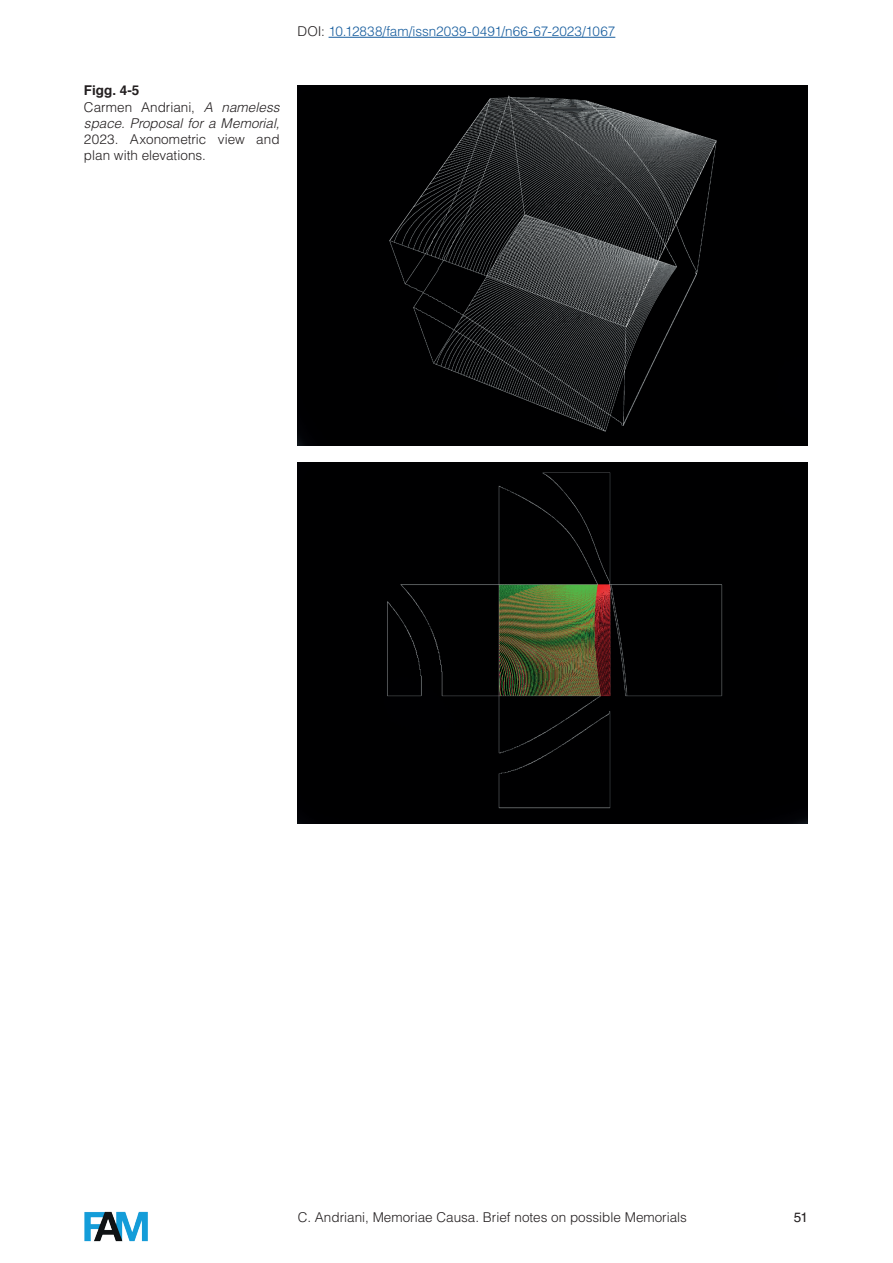
<style>
.page{position:relative;width:893px;height:1263px;background:#fff}
.page>*{position:absolute;margin:0;border:0;box-sizing:border-box;transform-origin:0 0}
.t1{font:300 13.5px/16.2px "Helvetica LT Std";color:#231f20}
.t2{font:italic 300 13.5px/16.2px "Helvetica LT Std";color:#231f20}
.t3{font:300 13.5px "Helvetica LT Std";color:#175d9e}
.t4{font:700 13.5px "Helvetica";color:#231f20}
.t5{font:13.5px "Helvetica LT Std";color:#231f20}
.s1{color:#231f20}
.s2{font-style:normal}
</style>
<div class="page">
<img style="left:298px;top:85px;width:510px;height:361px">
<img style="left:298px;top:462px;width:510px;height:361px">
<hr style="left:329px;top:37px;width:286px;height:1px;background:#175d9e">
<img style="left:84px;top:1211px;width:64px;height:31px">
<p class="t3" style="left:298px;top:23px;width:319px"><span class="s1">DOI:</span> 10.12838/fam/issn2039-0491/n66-67-2023/1067</p>
<p class="t4" style="left:84px;top:82px;width:57px">Figg. 4-5</p>
<p class="t2" style="left:84px;top:99px;width:197px"><span class="s2">Carmen Andriani,</span> A nameless space. Proposal for a Memorial,</p>
<p class="t1" style="left:84px;top:131px;width:197px">2023. Axonometric view and plan with elevations.</p>
<p class="t1" style="left:298px;top:1208px;width:391px">C. Andriani, Memoriae Causa. Brief notes on possible Memorials</p>
<p class="t5" style="left:794px;top:1209px;width:16px">51</p>
</div>
